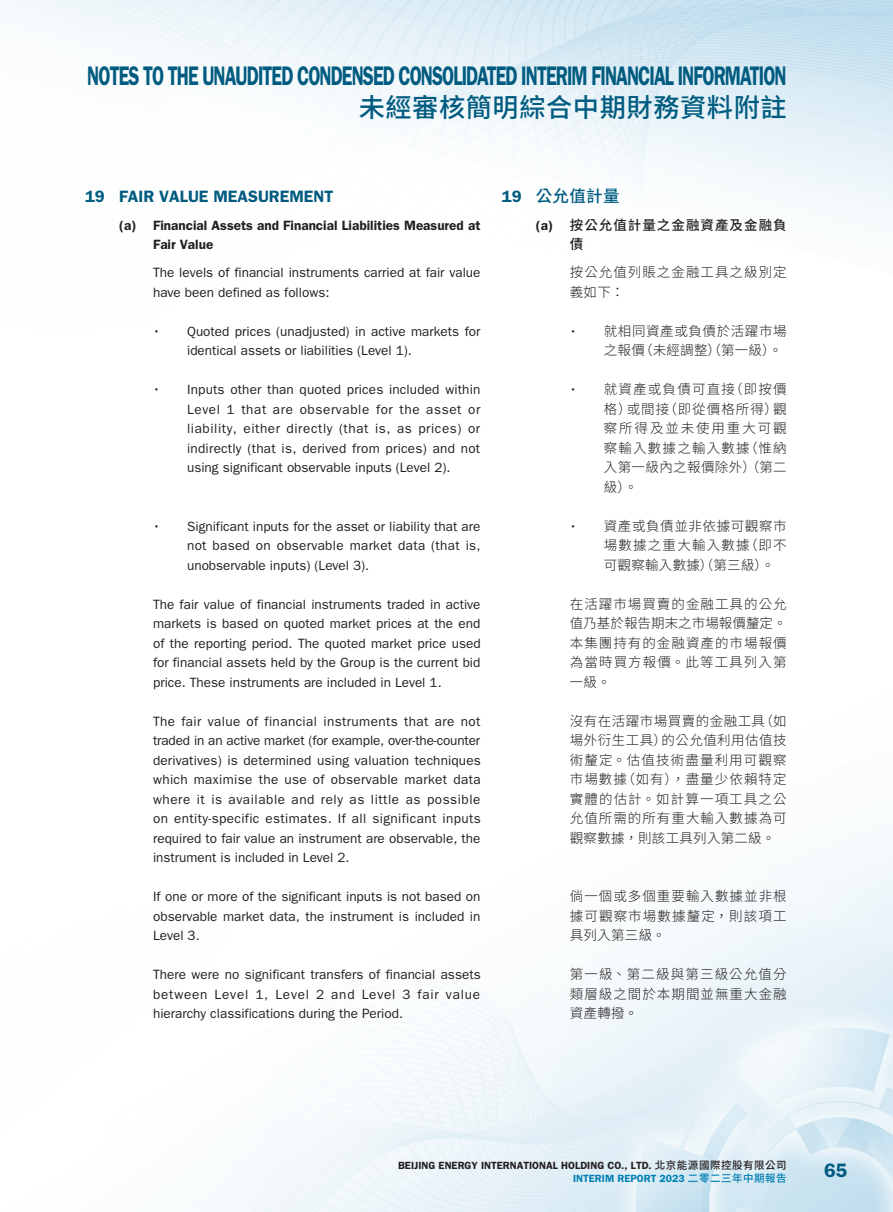
<style>
.page{position:relative;width:893px;height:1212px;background:#fff}
.page>*{position:absolute;margin:0;border:0;box-sizing:border-box;transform-origin:0 0}
.t1{font:600 27px "ITC Franklin Gothic Std";letter-spacing:-.05em;color:#005b80;scale:.68 1}
.t2{font:500 26.25px "Noto Sans CJ Ktc";letter-spacing:.02em;color:#005b80}
.t3{font:600 19.5px "ITC Franklin Gothic Std";color:#005b80}
._01_H1{font:600 16.5px "ITC Franklin Gothic Std";color:#005b80}
._01_H1-2{font:500 16.5px "Noto Sans CJ Ktc";letter-spacing:.02em;color:#005b80}
._00_txt{font:13.5px/19.5px "ITC Franklin Gothic Std";color:#231f20;text-align:justify}
._00_txt-2{font:300 13.5px/19.5px "Noto Sans CJ Ktc";letter-spacing:.075em;color:#231f20;text-align:justify}
._02_H2{font:600 13.5px/19.5px "ITC Franklin Gothic Std";color:#231f20}
._00_txt-3{font:300 13.5px/19.5px "Noto Sans CJ Ktc";letter-spacing:.045em;color:#231f20}
._02_H2-2{font:500 13.5px/19.5px "Noto Sans CJ Ktc";letter-spacing:.075em;color:#231f20}
.t4{font:600 10.5px/13.6px "ITC Franklin Gothic Std";color:#231f20;text-align:right}
.s1{font-family:"ITC Franklin Gothic Std";font-weight:600}
.s2{font-family:"ITC Franklin Gothic Std";font-weight:400}
.s3{font-family:"Noto Sans CJ Ktc";font-weight:500}
.s4{color:#007fb2}
.s5{font-family:"Noto Sans CJ Ktc";font-weight:500;color:#007fb2}
</style>
<div class="page">
<img style="left:0;top:0;width:893px;height:1212px">
<h1 class="t1" style="left:87px;top:59px;width:1030px">NOTES TO THE UNAUDITED CONDENSED CONSOLIDATED INTERIM FINANCIAL INFORMATION</h1>
<h2 class="t2" style="left:359px;top:92px;width:429px">未經審核簡明綜合中期財務資料附註</h2>
<p class="_01_H1" style="left:85px;top:186px;width:250px">19 FAIR VALUE MEASUREMENT</p>
<p class="_02_H2" style="left:153px;top:215px;width:329px;text-indent:-34px">(a) Financial Assets and Financial Liabilities Measured at<br>Fair Value</p>
<p class="_00_txt" style="left:153px;top:263px;width:329px">The levels of financial instruments carried at fair value have been defined as follows:</p>
<p class="_00_txt" style="left:187px;top:321px;width:295px;text-indent:-35px">• Quoted prices (unadjusted) in active markets for identical assets or liabilities (Level 1).</p>
<p class="_00_txt" style="left:187px;top:380px;width:295px;text-indent:-35px">• Inputs other than quoted prices included within Level 1 that are observable for the asset or liability, either directly (that is, as prices) or indirectly (that is, derived from prices) and not using significant observable inputs (Level 2).</p>
<p class="_00_txt" style="left:187px;top:516px;width:295px;text-indent:-35px">• Significant inputs for the asset or liability that are not based on observable market data (that is, unobservable inputs) (Level 3).</p>
<p class="_00_txt" style="left:153px;top:594px;width:329px">The fair value of financial instruments traded in active markets is based on quoted market prices at the end of the reporting period. The quoted market price used for financial assets held by the Group is the current bid price. These instruments are included in Level 1.</p>
<p class="_00_txt" style="left:153px;top:711px;width:329px">The fair value of financial instruments that are not traded in an active market (for example, over-the-counter derivatives) is determined using valuation techniques which maximise the use of observable market data where it is available and rely as little as possible on entity-specific estimates. If all significant inputs required to fair value an instrument are observable, the instrument is included in Level 2.</p>
<p class="_00_txt" style="left:153px;top:887px;width:329px">If one or more of the significant inputs is not based on observable market data, the instrument is included in Level 3.</p>
<p class="_00_txt" style="left:153px;top:965px;width:329px">There were no significant transfers of financial assets between Level 1, Level 2 and Level 3 fair value hierarchy classifications during the Period.</p>
<p class="_01_H1-2" style="left:502px;top:186px;width:119px"><span class="s1">19</span> 公允值計量</p>
<p class="_02_H2-2" style="left:570px;top:215px;width:218px;text-indent:-34px"><span class="s1">(a)</span> 按公允值計量之金融資產及金融負債</p>
<p class="_00_txt-2" style="left:570px;top:263px;width:218px">按公允值列賬之金融工具之級別定義如下：</p>
<p class="_00_txt-3" style="left:604px;top:321px;width:184px;text-indent:-35px"><span class="s2">•</span> 就相同資產或負債於活躍市場之報價（未經調整）（第一級）。</p>
<p class="_00_txt-2" style="left:604px;top:380px;width:184px;text-indent:-35px"><span class="s2">•</span> 就資產或負債可直接（即按價格）或間接（即從價格所得）觀察所得及並未使用重大可觀察輸入數據之輸入數據（惟納入第一級內之報價除外）（第二級）。</p>
<p class="_00_txt-2" style="left:604px;top:516px;width:184px;text-indent:-35px"><span class="s2">•</span> 資產或負債並非依據可觀察市場數據之重大輸入數據（即不可觀察輸入數據）（第三級）。</p>
<p class="_00_txt-2" style="left:570px;top:594px;width:218px">在活躍市場買賣的金融工具的公允值乃基於報告期末之市場報價釐定。本集團持有的金融資產的市場報價為當時買方報價。此等工具列入第一級。</p>
<p class="_00_txt-2" style="left:570px;top:711px;width:218px">沒有在活躍市場買賣的金融工具（如場外衍生工具）的公允值利用估值技術釐定。估值技術盡量利用可觀察市場數據（如有），盡量少依賴特定實體的估計。如計算一項工具之公允值所需的所有重大輸入數據為可觀察數據，則該工具列入第二級。</p>
<p class="_00_txt-2" style="left:570px;top:887px;width:218px">倘一個或多個重要輸入數據並非根據可觀察市場數據釐定，則該項工具列入第三級。</p>
<p class="_00_txt-2" style="left:570px;top:965px;width:218px">第一級、第二級與第三級公允值分類層級之間於本期間並無重大金融資產轉撥。</p>
<p class="t4" style="left:398px;top:1158px;width:390px">BEIJING ENERGY INTERNATIONAL HOLDING CO., LTD. <span class="s3">北京能源國際控股有限公司<br></span><span class="s4">INTERIM REPORT 2023</span> <span class="s5">二零二三年中期報告</span></p>
<h3 class="t3" style="left:824px;top:1159px;width:25px">65</h3>
</div>
